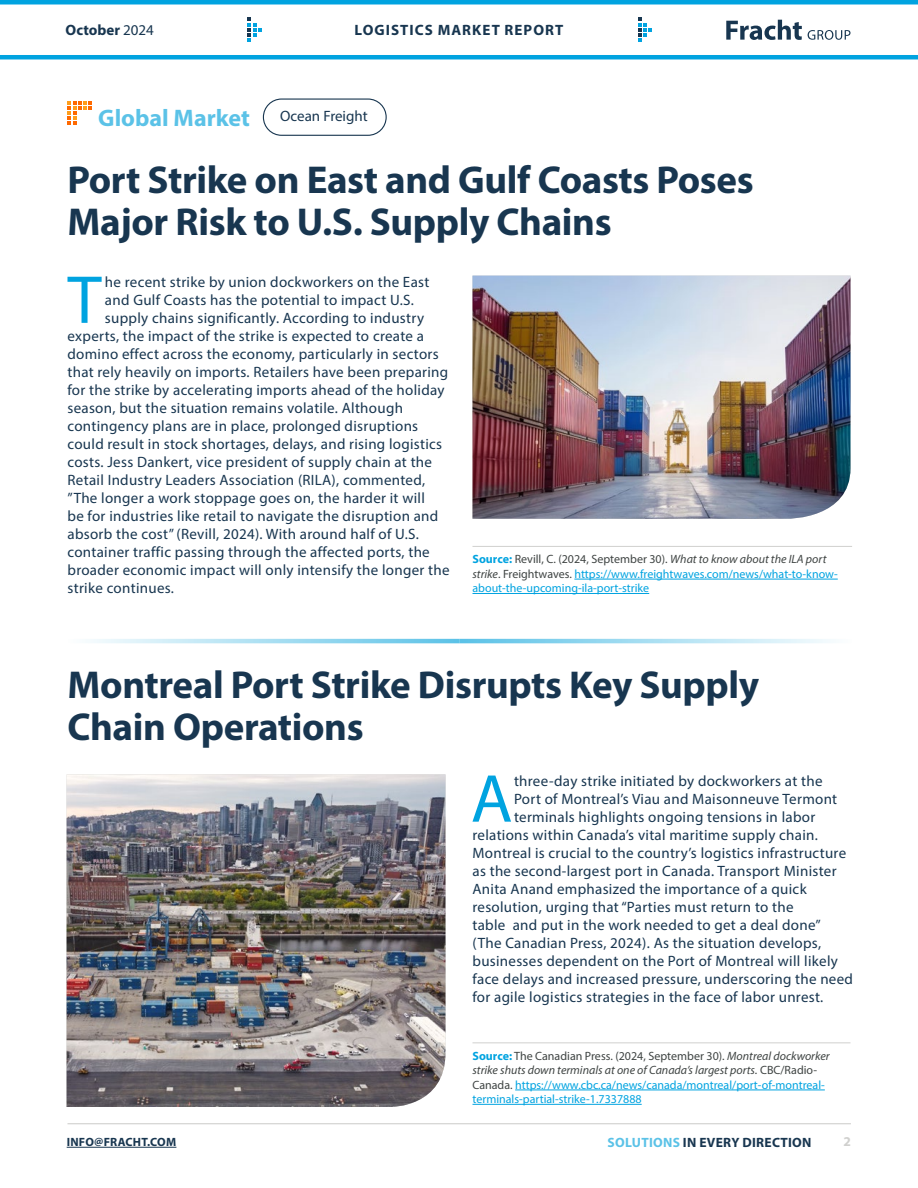
<style>
.page{position:relative;width:918px;height:1188px;background:#fff}
.page>*{position:absolute;margin:0;border:0;box-sizing:border-box;transform-origin:0 0}
.t1{font:68.4px "Myriad Pro";color:#00a3e0}
.t2{font:700 39px/42px "Myriad Pro";letter-spacing:-.01em;color:#183650}
.t3{font:700 24px "Myriad Pro";color:#5bc2e7}
.t4{font:15px "Myriad Pro";letter-spacing:.02em;color:#183650}
.t5{font:700 15px "Myriad Pro";letter-spacing:.07em;color:#183650}
.t6{font:15px "Myriad Pro";color:#183650}
.t7{font:700 15px "Myriad Pro";color:#183650}
.t8{font:700 13.5px "Myriad Pro";letter-spacing:.02em;color:#183650}
.t9{font:700 13.5px "Myriad Pro";color:#d0d0ce}
.t10{font:12px/14.4px "Myriad Pro";color:#00a3e0}
.t11{font:700 12px "Myriad Pro";letter-spacing:.02em;color:#183650}
.s1{font-weight:400}
.s2{font-weight:700}
.s3{color:#3f4443}
.s4{font-style:italic;color:#3f4443}
.s5{color:#5bc2e7}
</style>
<div class="page">
<hr style="left:68px;top:1123px;width:783px;height:1px;background:#d0d0ce">
<hr style="left:67px;top:1147px;width:109px;height:1px;background:#183650">
<svg style="left:248px;top:18px;width:13px;height:24px"></svg>
<svg style="left:726px;top:20px;width:76px;height:20px"></svg>
<svg style="left:808px;top:30px;width:42px;height:10px"></svg>
<svg style="left:638px;top:18px;width:14px;height:24px"></svg>
<hr style="left:0;top:55px;width:918px;height:4px;background:#00a3e0">
<hr style="left:0;top:0;width:918px;height:4px;background:#00a3e0">
<svg style="left:68px;top:101px;width:24px;height:24px"></svg>
<div style="left:263px;top:98px;width:124px;height:38px;border:1px solid #183650;border-radius:18px"></div>
<hr style="left:472px;top:546px;width:380px;height:1px;background:#d0d0ce">
<hr style="left:574px;top:579px;width:264px;height:1px;background:#00a3e0">
<hr style="left:472px;top:593px;width:177px;height:1px;background:#00a3e0">
<svg style="left:460px;top:639px;width:371px;height:4px"></svg>
<svg style="left:90px;top:639px;width:370px;height:4px"></svg>
<img style="left:472px;top:276px;width:378px;height:243px">
<hr style="left:472px;top:1042px;width:378px;height:1px;background:#d0d0ce">
<hr style="left:515px;top:1090px;width:310px;height:1px;background:#00a3e0">
<hr style="left:472px;top:1104px;width:170px;height:1px;background:#00a3e0">
<img style="left:67px;top:774px;width:379px;height:333px">
<p class="t7" style="left:66px;top:21px;width:90px">October <span class="s1">2024</span></p>
<p class="t5" style="left:355px;top:21px;width:210px">LOGISTICS MARKET REPORT</p>
<h3 class="t3" style="left:98px;top:102px;width:153px">Global Market</h3>
<p class="t6" style="left:280px;top:107px;width:89px">Ocean Freight</p>
<h2 class="t2" style="left:68px;top:157px;width:688px">Port Strike on East and Gulf Coasts Poses<br>Major Risk to U.S. Supply Chains</h2>
<h1 class="t1" style="left:68px;top:258px;width:36px">T</h1>
<p class="t4" style="left:105px;top:273px;width:326px">he recent strike by union dockworkers on the East</p>
<p class="t4" style="left:105px;top:291px;width:310px">and Gulf Coasts has the potential to impact U.S.</p>
<p class="t4" style="left:105px;top:309px;width:321px">supply chains significantly. According to industry</p>
<p class="t4" style="left:68px;top:327px;width:358px">experts, the impact of the strike is expected to create a</p>
<p class="t4" style="left:68px;top:345px;width:373px">domino effect across the economy, particularly in sectors</p>
<p class="t4" style="left:68px;top:363px;width:382px">that rely heavily on imports. Retailers have been preparing</p>
<p class="t4" style="left:68px;top:381px;width:379px">for the strike by accelerating imports ahead of the holiday</p>
<p class="t4" style="left:68px;top:399px;width:337px">season, but the situation remains volatile. Although</p>
<p class="t4" style="left:68px;top:417px;width:352px">contingency plans are in place, prolonged disruptions</p>
<p class="t4" style="left:68px;top:435px;width:376px">could result in stock shortages, delays, and rising logistics</p>
<p class="t4" style="left:68px;top:453px;width:366px">costs. Jess Dankert, vice president of supply chain at the</p>
<p class="t4" style="left:68px;top:471px;width:359px">Retail Industry Leaders Association (RILA), commented,</p>
<p class="t4" style="left:68px;top:489px;width:359px">”The longer a work stoppage goes on, the harder it will</p>
<p class="t4" style="left:68px;top:507px;width:372px">be for industries like retail to navigate the disruption and</p>
<p class="t4" style="left:68px;top:525px;width:353px">absorb the cost” (Revill, 2024). With around half of U.S.</p>
<p class="t4" style="left:68px;top:543px;width:364px">container traffic passing through the affected ports, the</p>
<p class="t4" style="left:68px;top:561px;width:384px">broader economic impact will only intensify the longer the</p>
<p class="t4" style="left:68px;top:579px;width:108px">strike continues.</p>
<p class="t10" style="left:472px;top:552px;width:367px"><span class="s2">Source:</span> <span class="s3">Revill, C. (2024, September 30).</span> <span class="s4">What to know about the ILA port strike</span><span class="s3">. Freightwaves.</span> https://www.freightwaves.com/news/what-to-know&shy;about-the-upcoming-ila-port-strike</p>
<h2 class="t2" style="left:68px;top:663px;width:693px">Montreal Port Strike Disrupts Key Supply<br>Chain Operations</h2>
<h1 class="t1" style="left:471px;top:757px;width:43px">A</h1>
<p class="t4" style="left:514px;top:771px;width:310px">three-day strike initiated by dockworkers at the</p>
<p class="t4" style="left:514px;top:789px;width:325px">Port of Montreal’s Viau and Maisonneuve Termont</p>
<p class="t4" style="left:514px;top:807px;width:303px">terminals highlights ongoing tensions in labor</p>
<p class="t4" style="left:473px;top:825px;width:347px">relations within Canada’s vital maritime supply chain.</p>
<p class="t4" style="left:473px;top:843px;width:375px">Montreal is crucial to the country’s logistics infrastructure</p>
<p class="t4" style="left:473px;top:861px;width:366px">as the second-largest port in Canada. Transport Minister</p>
<p class="t4" style="left:473px;top:879px;width:336px">Anita Anand emphasized the importance of a quick</p>
<p class="t4" style="left:473px;top:897px;width:323px">resolution, urging that “Parties must return to the</p>
<p class="t4" style="left:473px;top:915px;width:350px">table and put in the work needed to get a deal done”</p>
<p class="t4" style="left:473px;top:933px;width:350px">(The Canadian Press, 2024). As the situation develops,</p>
<p class="t4" style="left:473px;top:951px;width:367px">businesses dependent on the Port of Montreal will likely</p>
<p class="t4" style="left:473px;top:969px;width:382px">face delays and increased pressure, underscoring the need</p>
<p class="t4" style="left:473px;top:987px;width:352px">for agile logistics strategies in the face of labor unrest.</p>
<p class="t10" style="left:472px;top:1049px;width:359px"><span class="s2">Source:</span> <span class="s3">The Canadian Press. (2024, September 30).</span> <span class="s4">Montreal dockworker strike shuts down terminals at one of Canada’s largest ports.</span> <span class="s3">CBC/Radio-Canada.</span> https://www.cbc.ca/news/canada/montreal/port-of-montreal&shy;terminals-partial-strike-1.7337888</p>
<p class="t11" style="left:67px;top:1134px;width:111px">INFO@FRACHT.COM</p>
<p class="t8" style="left:608px;top:1133px;width:205px"><span class="s5">SOLUTIONS</span> IN EVERY DIRECTION</p>
<p class="t9" style="left:843px;top:1133px;width:9px">2</p>
</div>
